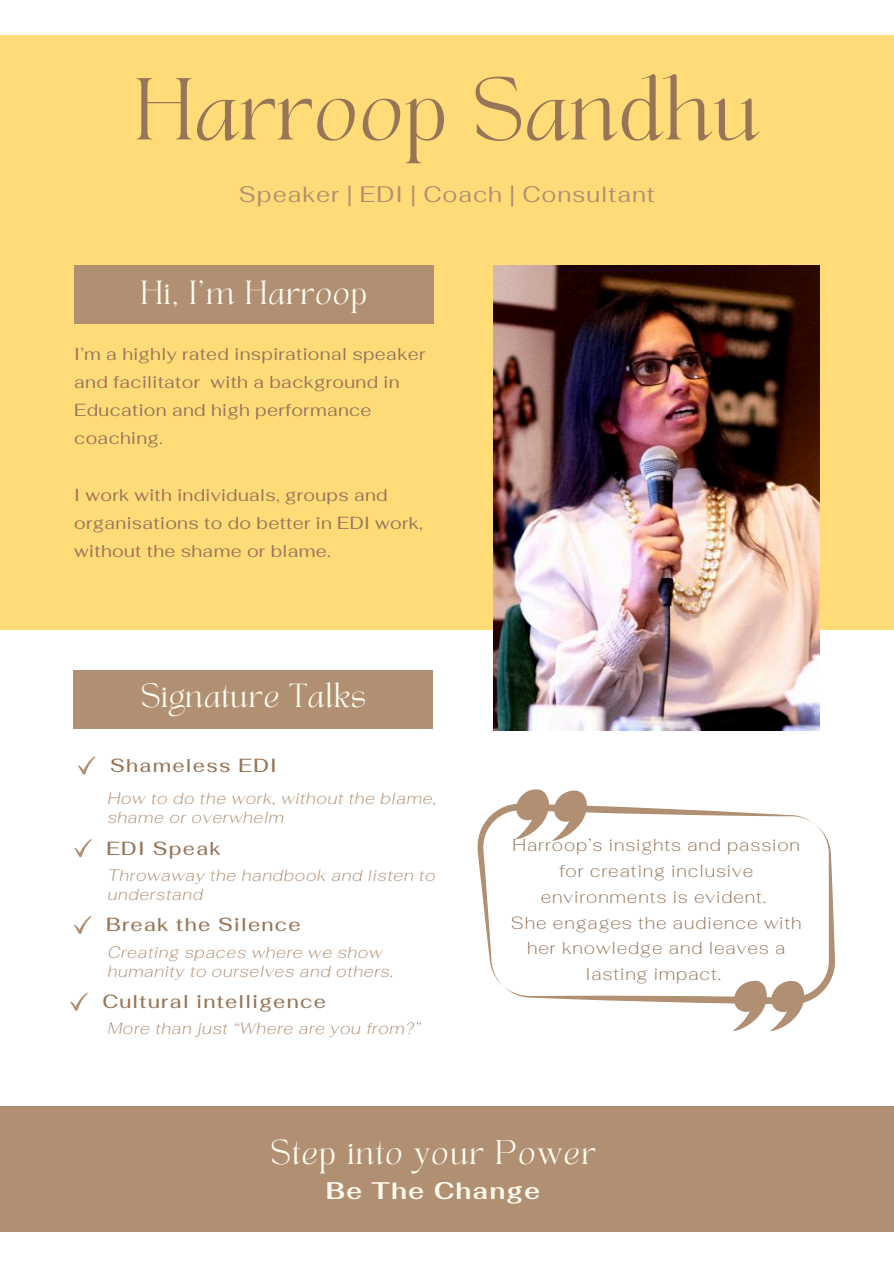
<style>
.page{position:relative;width:894px;height:1264px;background:#fff}
.page>*{position:absolute;margin:0;border:0;box-sizing:border-box;transform-origin:0 0}
.t1{font:61.2px "TANAEGEAN";letter-spacing:.01em;color:#967559}
.t2{font:24px/34.8px "TANAEGEAN";letter-spacing:.05em;color:#fefcf0;text-align:center}
.t3{font:23.4px "TANAEGEAN";letter-spacing:.03em;color:#fefcf0}
.t4{font:22.5px "Fahkwang";letter-spacing:.04em;color:#b18f72}
.t5{font:500 18.9px "Fahkwang";letter-spacing:.07em;color:#967559}
.t6{font:200 17.7px/25.7px "Fahkwang";letter-spacing:.05em;color:#967559;text-align:center}
.t7{font:17.4px/28.2px "Fahkwang";letter-spacing:.02em;color:#967559}
.t8{font:italic 200 16.5px/19.2px "Fahkwang";letter-spacing:.04em;color:#b18f72}
.s1{font-family:"Fahkwang";font-weight:700}
</style>
<div class="page">
<div style="left:0;top:35px;width:893px;height:594px;background:#ffdc78"></div>
<img style="left:493px;top:266px;width:326px;height:464px">
<div style="left:0;top:1106px;width:893px;height:125px;background:#b18f72"></div>
<div style="left:74px;top:266px;width:359px;height:58px;background:#b18f72"></div>
<svg style="left:78px;top:756px;width:17px;height:18px"></svg>
<svg style="left:74px;top:916px;width:17px;height:18px"></svg>
<svg style="left:74px;top:839px;width:18px;height:18px"></svg>
<svg style="left:70px;top:992px;width:18px;height:18px"></svg>
<div style="left:74px;top:670px;width:359px;height:58px;background:#b18f72"></div>
<svg style="left:477px;top:803px;width:338px;height:183px"></svg>
<svg style="left:503px;top:825px;width:331px;height:179px"></svg>
<svg style="left:514px;top:789px;width:72px;height:51px"></svg>
<svg style="left:732px;top:980px;width:72px;height:51px"></svg>
<h2 class="t1" style="left:134px;top:74px;width:626px">Harroop Sandhu</h2>
<p class="t4" style="left:239px;top:179px;width:417px">Speaker | EDI | Coach | Consultant</p>
<p class="t3" style="left:140px;top:279px;width:228px">Hi, I'm Harroop</p>
<p class="t7" style="left:74px;top:339px;width:352px">I’m a highly rated inspirational speaker and facilitator with a background in<br>Education and high performance coaching.</p>
<h3 class="t7" style="left:74px;top:480px;width:350px">I work with individuals, groups and organisations to do better in EDI work, without the shame or blame.</h3>
<p class="t3" style="left:141px;top:682px;width:227px">Signature Talks</p>
<h1 class="t5" style="left:110px;top:753px;width:168px">Shameless EDI</h1>
<h3 class="t8" style="left:108px;top:788px;width:330px">How to do the work, without the blame, shame or overwhelm</h3>
<h2 class="t5" style="left:106px;top:835px;width:116px">EDI Speak</h2>
<p class="t8" style="left:108px;top:865px;width:329px">Throwaway the handbook and listen to understand</p>
<h2 class="t5" style="left:106px;top:912px;width:196px">Break the Silence</h2>
<p class="t8" style="left:108px;top:942px;width:287px">Creating spaces where we show humanity to ourselves and others.</p>
<p class="t5" style="left:102px;top:989px;width:225px">Cultural intelligence</p>
<h3 class="t8" style="left:108px;top:1018px;width:314px">More than just “Where are you from?”</h3>
<p class="t6" style="left:511px;top:832px;width:292px">Harroop’s insights and passion for creating inclusive environments is evident.<br>She engages the audience with her knowledge and leaves a lasting impact.</p>
<p class="t2" style="left:270px;top:1138px;width:327px">Step into your Power<br><span class="s1">Be The Change</span></p>
</div>
